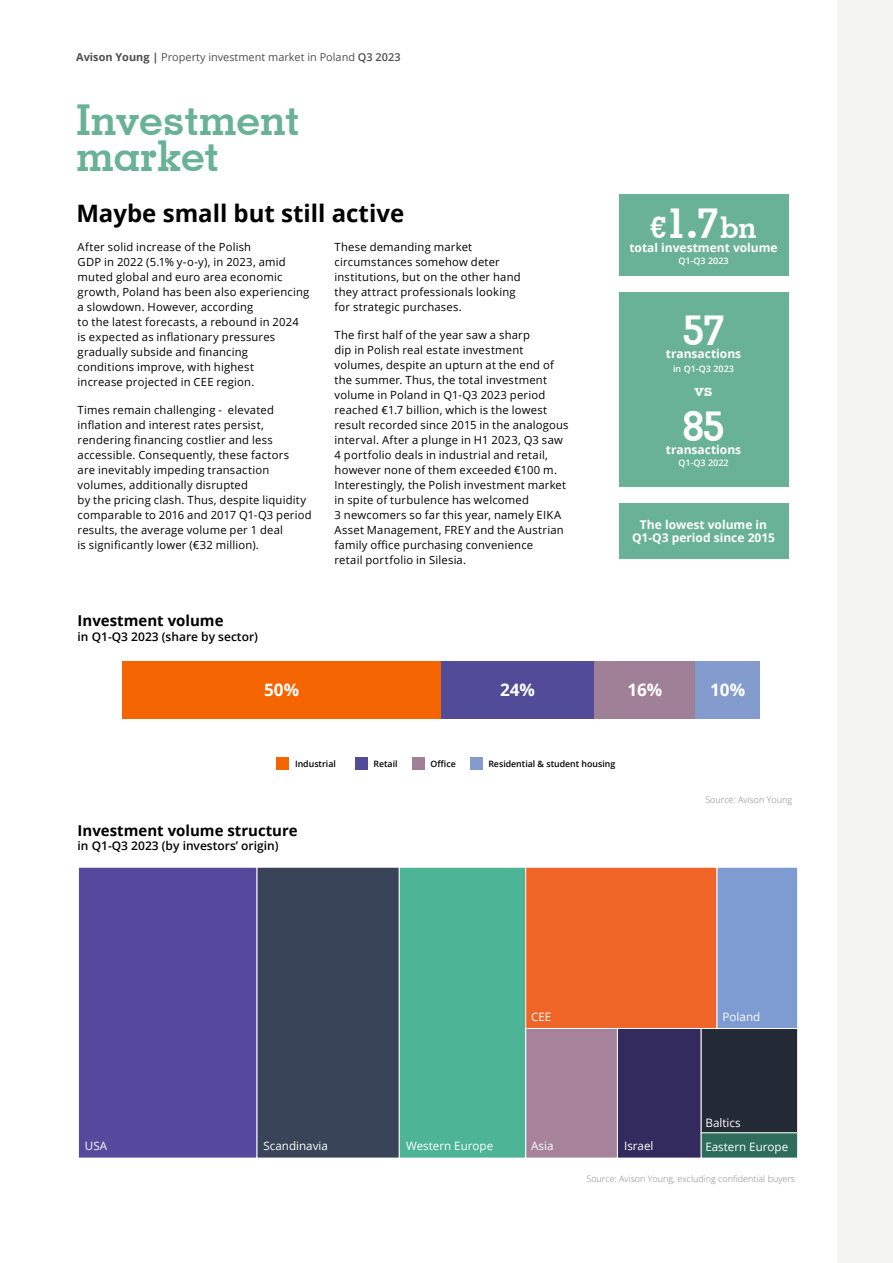
<style>
.page{position:relative;width:893px;height:1263px;background:#fff}
.page>*{position:absolute;margin:0;border:0;box-sizing:border-box;transform-origin:0 0}
.t1{font:700 42.6px/35.7px "Geometric Slab 703 BT";color:#69b297}
.t2{font:700 42px "Geometric Slab 703 BT";color:#fff}
.t3{font:700 30px "Geometric Slab 703 BT";color:#fff}
.t4{font:700 24px "Open Sans";color:#000}
.t5{font:700 17.25px "Geometric Slab 703 BT";color:#fff}
.t6{font:700 17.1px "Open Sans";color:#fff}
.t7{font:700 15px "Open Sans";color:#000}
.t8{font:700 12px/13.5px "Open Sans";color:#fff;text-align:center}
.t9{font:600 12px "Open Sans";color:#000}
.t10{font:11.55px/24.6px "Open Sans";color:#fff}
.t11{font:11.25px/15px "Open Sans";letter-spacing:.02em;color:#000}
.t12{font:10.95px "Open Sans";color:#000}
.t13{font:300 9px "Open Sans";color:#878787}
.t14{font:600 9px "Open Sans";color:#fff}
.t15{font:600 8.85px "Open Sans";color:#000}
.s1{font-weight:700}
.s2{font-weight:600}
.s3{font-size:42px}
</style>
<div class="page">
<div style="left:838px;top:0;width:55px;height:1263px;background:#f4f4f3"></div>
<div style="left:619px;top:194px;width:169px;height:82px;background:#69b297"></div>
<div style="left:619px;top:292px;width:169px;height:195px;background:#69b297"></div>
<div style="left:619px;top:503px;width:169px;height:56px;background:#69b297"></div>
<div style="left:122px;top:661px;width:319px;height:58px;background:#f46400"></div>
<div style="left:441px;top:661px;width:153px;height:58px;background:#524b98"></div>
<div style="left:594px;top:661px;width:101px;height:58px;background:#a08097"></div>
<div style="left:695px;top:661px;width:65px;height:58px;background:#849bcd"></div>
<div style="left:276px;top:757px;width:13px;height:13px;background:#f46400"></div>
<div style="left:355px;top:757px;width:13px;height:13px;background:#524b98"></div>
<div style="left:412px;top:757px;width:13px;height:13px;background:#a08097"></div>
<div style="left:470px;top:757px;width:13px;height:13px;background:#849bcd"></div>
<div style="left:78px;top:867px;width:179px;height:291px;background:#55489d"></div>
<div style="left:78px;top:867px;width:180px;height:291px;border:1px solid #fff"></div>
<div style="left:257px;top:867px;width:142px;height:291px;background:#3a4458"></div>
<div style="left:399px;top:867px;width:127px;height:291px;background:#4db595"></div>
<div style="left:399px;top:867px;width:127px;height:291px;border:1px solid #fff"></div>
<div style="left:526px;top:867px;width:191px;height:161px;background:#ef6528"></div>
<div style="left:525px;top:867px;width:192px;height:162px;border:1px solid #fff"></div>
<div style="left:717px;top:867px;width:81px;height:161px;background:#7e9cd1"></div>
<div style="left:716px;top:867px;width:82px;height:162px;border:1px solid #fff"></div>
<div style="left:526px;top:1028px;width:91px;height:130px;background:#a6839a"></div>
<div style="left:525px;top:1028px;width:93px;height:130px;border:1px solid #fff"></div>
<div style="left:617px;top:1028px;width:84px;height:130px;background:#332b5e"></div>
<div style="left:617px;top:1028px;width:85px;height:130px;border:1px solid #fff"></div>
<div style="left:701px;top:1028px;width:97px;height:105px;background:#232935"></div>
<div style="left:701px;top:1028px;width:97px;height:105px;border:1px solid #fff"></div>
<div style="left:701px;top:1133px;width:97px;height:25px;background:#2d6d5a"></div>
<p class="t12" style="left:76px;top:50px;width:326px"><span class="s1">Avison Young |</span> Property investment market in Poland <span class="s2">Q3 2023</span></p>
<h1 class="t1" style="left:77px;top:102px;width:225px">Investment market</h1>
<h3 class="t4" style="left:76px;top:196px;width:329px">Maybe small but still active</h3>
<p class="t11" style="left:78px;top:239px;width:233px">After solid increase of the Polish<br>GDP in 2022 (5.1% y-o-y), in 2023, amid muted global and euro area economic growth, Poland has been also experiencing a slowdown. However, according<br>to the latest forecasts, a rebound in 2024 is expected as inflationary pressures gradually subside and financing<br>conditions improve, with highest<br>increase projected in CEE region.</p>
<p class="t11" style="left:78px;top:402px;width:236px">Times remain challenging - elevated inflation and interest rates persist, rendering financing costlier and less accessible. Consequently, these factors<br>are inevitably impeding transaction volumes, additionally disrupted<br>by the pricing clash. Thus, despite liquidity comparable to 2016 and 2017 Q1-Q3 period results, the average volume per 1 deal<br>is significantly lower (€32 million).</p>
<p class="t11" style="left:335px;top:239px;width:188px">These demanding market circumstances somehow deter institutions, but on the other hand they attract professionals looking for strategic purchases.</p>
<p class="t11" style="left:335px;top:327px;width:236px">The first half of the year saw a sharp<br>dip in Polish real estate investment volumes, despite an upturn at the end of the summer. Thus, the total investment volume in Poland in Q1-Q3 2023 period reached €1.7 billion, which is the lowest result recorded since 2015 in the analogous interval. After a plunge in H1 2023, Q3 saw 4 portfolio deals in industrial and retail, however none of them exceeded €100 m.<br>Interestingly, the Polish investment market in spite of turbulence has welcomed<br>3 newcomers so far this year, namely EIKA Asset Management, FREY and the Austrian family office purchasing convenience<br>retail portfolio in Silesia.</p>
<h3 class="t7" style="left:78px;top:610px;width:147px">Investment volume</h3>
<p class="t9" style="left:78px;top:628px;width:182px">in Q1-Q3 2023 (share by sector)</p>
<h3 class="t3" style="left:650px;top:209px;width:108px">€<span class="s3">1.7</span>bn</h3>
<p class="t8" style="left:629px;top:240px;width:150px">total investment volume</p>
<p class="t14" style="left:678px;top:254px;width:52px">Q1-Q3 2023</p>
<h2 class="t2" style="left:682px;top:304px;width:44px">57</h2>
<p class="t8" style="left:666px;top:347px;width:77px">transactions</p>
<p class="t14" style="left:673px;top:362px;width:62px">in Q1-Q3 2023</p>
<h2 class="t2" style="left:682px;top:400px;width:44px">85</h2>
<p class="t8" style="left:666px;top:443px;width:77px">transactions</p>
<p class="t14" style="left:678px;top:457px;width:52px">Q1-Q3 2022</p>
<h3 class="t5" style="left:694px;top:379px;width:20px">vs</h3>
<p class="t8" style="left:632px;top:517px;width:145px">The lowest volume in<br>Q1-Q3 period since 2015</p>
<h3 class="t6" style="left:264px;top:678px;width:36px">50%</h3>
<p class="t15" style="left:295px;top:757px;width:42px">Industrial</p>
<h3 class="t7" style="left:78px;top:820px;width:222px">Investment volume structure</h3>
<p class="t9" style="left:78px;top:838px;width:202px">in Q1-Q3 2023 (by investors’ origin)</p>
<h3 class="t6" style="left:500px;top:678px;width:36px">24%</h3>
<h3 class="t6" style="left:627px;top:678px;width:36px">16%</h3>
<h3 class="t6" style="left:710px;top:678px;width:36px">10%</h3>
<p class="t15" style="left:373px;top:757px;width:26px">Retail</p>
<p class="t15" style="left:431px;top:757px;width:27px">Office</p>
<p class="t15" style="left:488px;top:757px;width:128px">Residential &amp; student housing</p>
<p class="t13" style="left:705px;top:793px;width:88px">Source: Avison Young</p>
<p class="t10" style="left:531px;top:1004px;width:22px">CEE</p>
<p class="t10" style="left:723px;top:1004px;width:39px">Poland</p>
<p class="t10" style="left:85px;top:1133px;width:24px">USA</p>
<p class="t10" style="left:264px;top:1133px;width:66px">Scandinavia</p>
<p class="t10" style="left:406px;top:1133px;width:89px">Western Europe</p>
<p class="t10" style="left:531px;top:1133px;width:24px">Asia</p>
<p class="t10" style="left:624px;top:1133px;width:31px">Israel</p>
<p class="t10" style="left:705px;top:1110px;width:84px">Baltics<br>Eastern Europe</p>
<p class="t13" style="left:586px;top:1172px;width:210px">Source: Avison Young, excluding confidential buyers</p>
</div>
